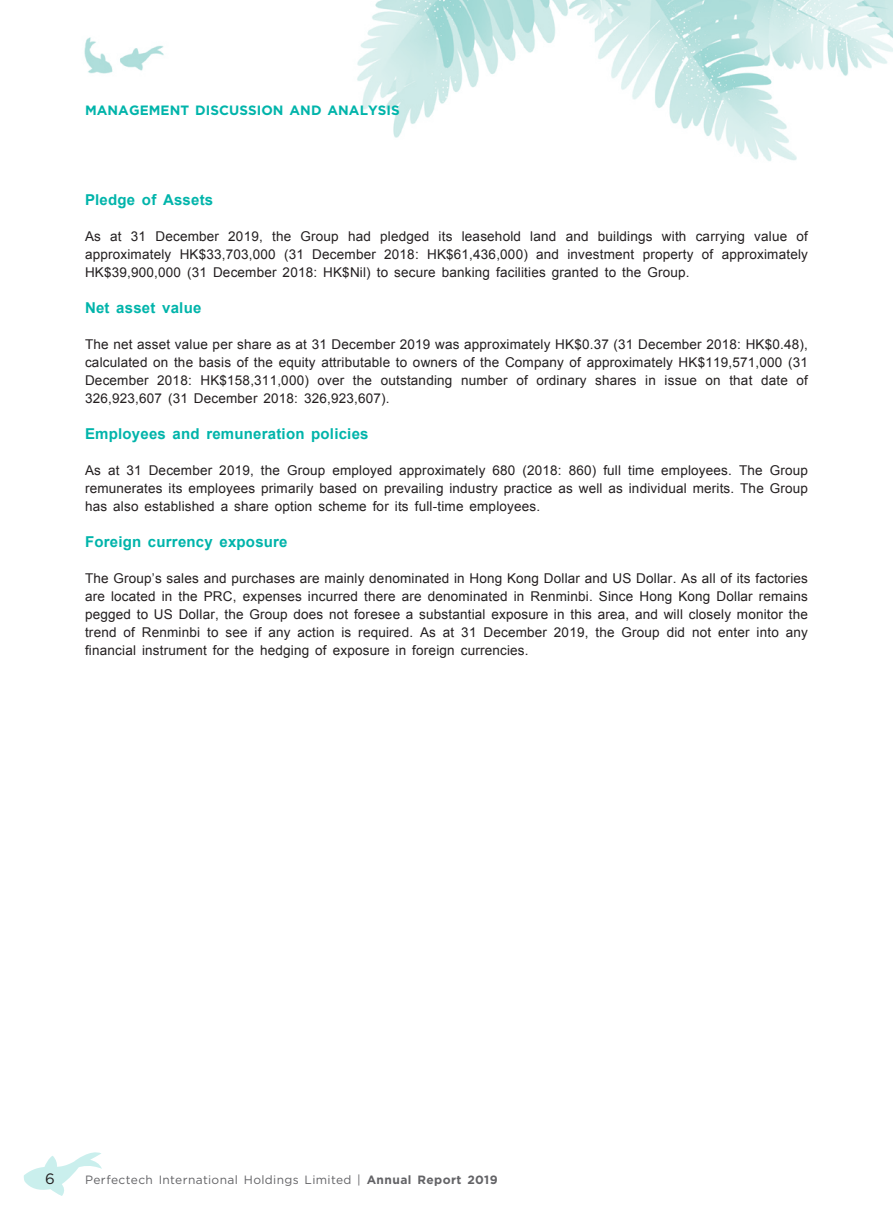
<style>
.page{position:relative;width:893px;height:1212px;background:#fff}
.page>*{position:absolute;margin:0;border:0;box-sizing:border-box;transform-origin:0 0}
._04___H2{font:700 15px "Arial";letter-spacing:.015em;color:#00b4aa}
.t1{font:15px "Gotham";color:#231f20}
._01_Body_Text{font:13.5px/18px "Arial";letter-spacing:.015em;color:#231f20;text-align:justify}
._11_P0{font:13.5px/18px "Arial";letter-spacing:.015em;color:#231f20;text-align:justify}
.t2{font:700 13.5px "Gotham";letter-spacing:.005em;color:#00b4aa}
.t3{font:12px "Gotham";letter-spacing:.03em;color:#636366}
.s1{font-weight:700}
</style>
<div class="page">
<img style="left:84px;top:0;width:808px;height:161px">
<svg style="left:24px;top:1152px;width:78px;height:44px"></svg>
<p class="t2" style="left:85px;top:102px;width:316px">MANAGEMENT DISCUSSION AND ANALYSIS</p>
<p class="_04___H2" style="left:85px;top:189px;width:130px">Pledge of Assets</p>
<p class="_11_P0" style="left:85px;top:227px;width:724px">As at 31 December 2019, the Group had pledged its leasehold land and buildings with carrying value of approximately HK$33,703,000 (31 December 2018: HK$61,436,000) and investment property of approximately HK$39,900,000 (31 December 2018: HK$Nil) to secure banking facilities granted to the Group.</p>
<p class="_04___H2" style="left:85px;top:297px;width:118px">Net asset value</p>
<p class="_01_Body_Text" style="left:85px;top:335px;width:724px">The net asset value per share as at 31 December 2019 was approximately HK$0.37 (31 December 2018: HK$0.48), calculated on the basis of the equity attributable to owners of the Company of approximately HK$119,571,000 (31<br>December 2018: HK$158,311,000) over the outstanding number of ordinary shares in issue on that date of 326,923,607 (31 December 2018: 326,923,607).</p>
<p class="_04___H2" style="left:85px;top:423px;width:285px">Employees and remuneration policies</p>
<p class="_01_Body_Text" style="left:85px;top:461px;width:724px">As at 31 December 2019, the Group employed approximately 680 (2018: 860) full time employees. The Group remunerates its employees primarily based on prevailing industry practice as well as individual merits. The Group has also established a share option scheme for its full-time employees.</p>
<p class="_04___H2" style="left:85px;top:531px;width:204px">Foreign currency exposure</p>
<p class="_01_Body_Text" style="left:85px;top:569px;width:724px">The Group’s sales and purchases are mainly denominated in Hong Kong Dollar and US Dollar. As all of its factories are located in the PRC, expenses incurred there are denominated in Renminbi. Since Hong Kong Dollar remains pegged to US Dollar, the Group does not foresee a substantial exposure in this area, and will closely monitor the trend of Renminbi to see if any action is required. As at 31 December 2019, the Group did not enter into any financial instrument for the hedging of exposure in foreign currencies.</p>
<p class="t1" style="left:45px;top:1168px;width:11px">6</p>
<p class="t3" style="left:85px;top:1172px;width:414px">Perfectech International Holdings Limited | <span class="s1">Annual Report 2019</span></p>
</div>
